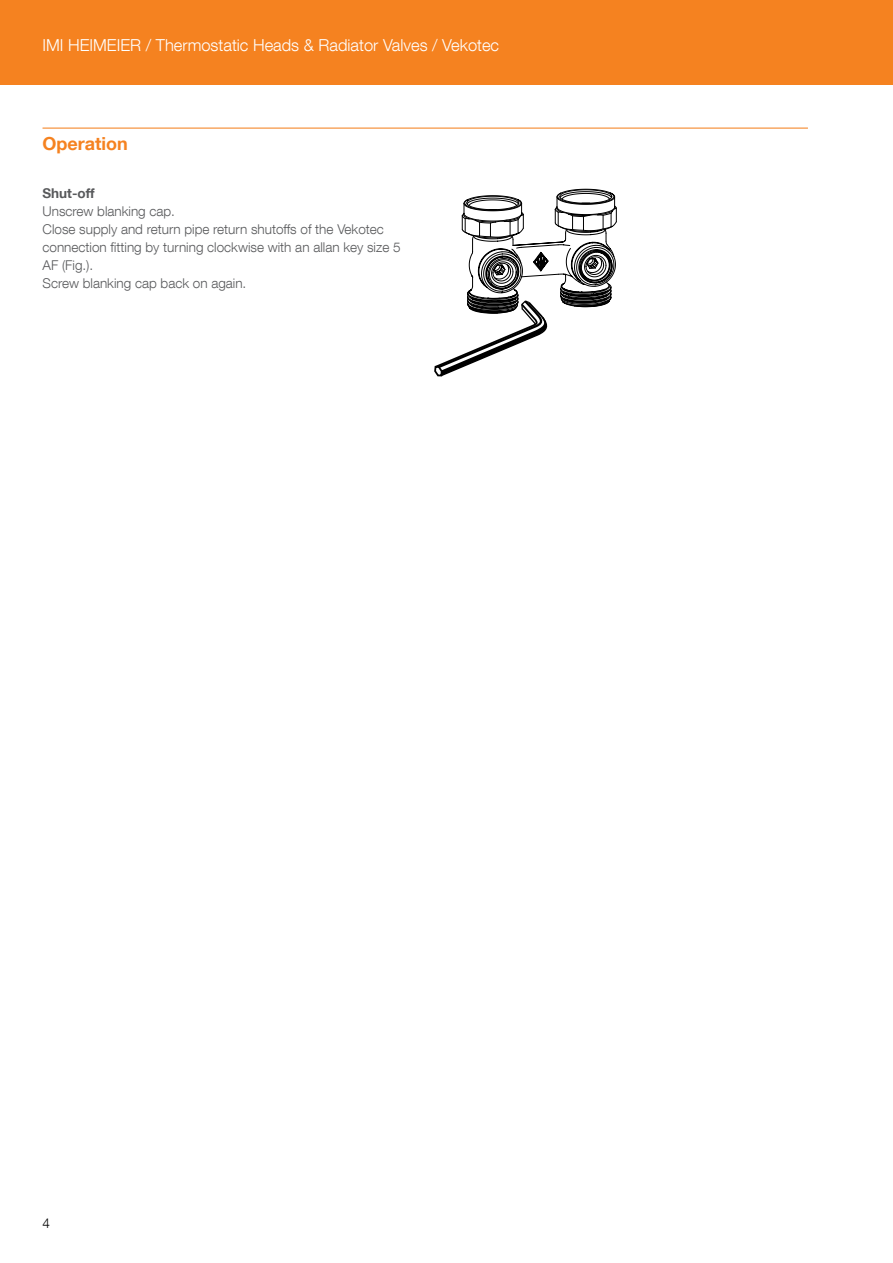
<style>
.page{position:relative;width:893px;height:1263px;background:#fff}
.page>*{position:absolute;margin:0;border:0;box-sizing:border-box;transform-origin:0 0}
.t1{font:700 18px "Helvetica Neue LT Com";color:#f58220}
.t2{font:300 16.5px "Helvetica Neue LT Com";color:#fff}
.t3{font:300 13.5px/18px "Helvetica Neue LT Com";color:#58595b}
.t4{font:700 13.5px "Helvetica Neue LT Com";color:#58595b}
.t5{font:300 13.5px "Helvetica Neue LT Com";color:#000}
</style>
<div class="page">
<div style="left:0;top:0;width:893px;height:85px;background:#f58220"></div>
<hr style="left:43px;top:128px;width:765px;height:1px;background:#f58220">
<svg style="left:434px;top:189px;width:183px;height:187px"></svg>
<p class="t2" style="left:43px;top:35px;width:458px">IMI HEIMEIER / Thermostatic Heads &amp; Radiator Valves / Vekotec</p>
<h1 class="t1" style="left:43px;top:132px;width:87px">Operation</h1>
<p class="t4" style="left:43px;top:184px;width:54px">Shut-off</p>
<p class="t3" style="left:43px;top:202px;width:360px">Unscrew blanking cap.<br>Close supply and return pipe return shutoffs of the Vekotec connection fitting by turning clockwise with an allan key size 5<br>AF (Fig.).<br>Screw blanking cap back on again.</p>
<p class="t5" style="left:43px;top:1215px;width:9px">4</p>
</div>
